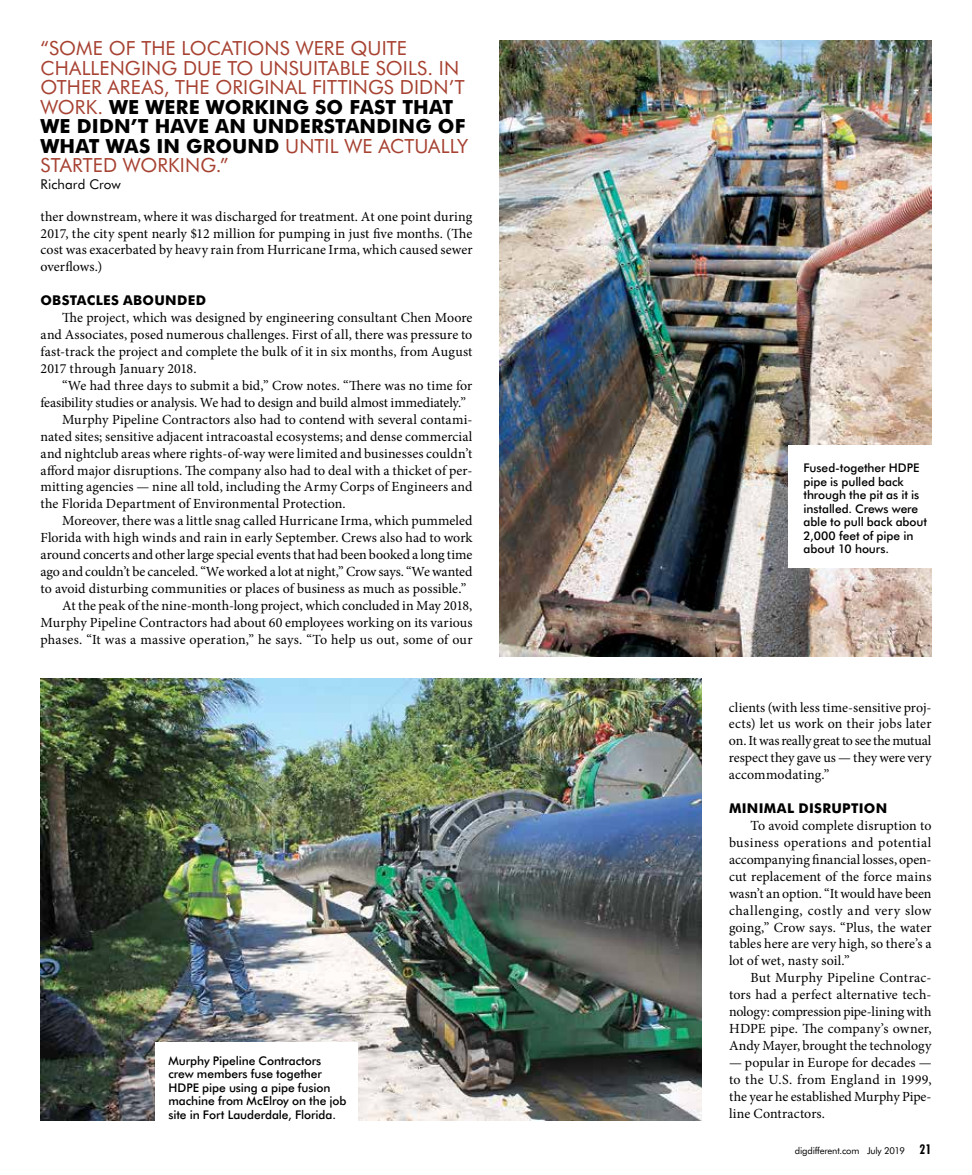
<style>
.page{position:relative;width:972px;height:1175px;background:#fff}
.page>*{position:absolute;margin:0;border:0;box-sizing:border-box;transform-origin:0 0}
.t1{font:19.5px/19.5px "Futura BT";letter-spacing:.005em;color:#a74232}
.t2{font:13.95px/17px "Minion Pro";letter-spacing:.005em;color:#000;text-align:justify}
.t3{font:13.95px "Minion Pro";letter-spacing:-.015em;color:#000}
.t4{font:700 13.5px "Futura BT";letter-spacing:.02em;color:#000}
.t5{font:13.5px "Futura BT";letter-spacing:.005em;color:#000}
.t6{font:500 12px/13.5px "Futura BT";letter-spacing:-.005em;color:#000}
.t7{font:9.45px "Futura BT";letter-spacing:-.02em;color:#000}
.s1{font-weight:700;color:#000}
.s2{font-weight:700;font-stretch:condensed;font-size:13.5px}
</style>
<div class="page">
<img style="left:500px;top:40px;width:432px;height:616px">
<img style="left:40px;top:678px;width:662px;height:442px">
<div style="left:788px;top:446px;width:152px;height:122px;background:#fff"></div>
<div style="left:155px;top:1042px;width:203px;height:78px;background:#fff"></div>
<p class="t1" style="left:40px;top:39px;width:429px">“SOME OF THE LOCATIONS WERE QUITE CHALLENGING DUE TO UNSUITABLE SOILS. IN OTHER AREAS, THE ORIGINAL FITTINGS DIDN’T WORK. <span class="s1">WE WERE WORKING SO FAST THAT WE DIDN’T HAVE AN UNDERSTANDING OF WHAT WAS IN GROUND</span> UNTIL WE ACTUALLY STARTED WORKING.”</p>
<p class="t5" style="left:40px;top:176px;width:82px">Richard Crow</p>
<p class="t2" style="left:40px;top:208px;width:434px">ther downstream, where it was discharged for treatment. At one point during 2017, the city spent nearly $12 million for pumping in just five months. (The cost was exacerbated by heavy rain from Hurricane Irma, which caused sewer overflows.)</p>
<p class="t4" style="left:40px;top:292px;width:167px">OBSTACLES ABOUNDED</p>
<p class="t2" style="left:41px;top:309px;width:434px;text-indent:22px">The project, which was designed by engineering consultant Chen Moore and Associates, posed numerous challenges. First of all, there was pressure to fast-track the project and complete the bulk of it in six months, from August 2017 through January 2018.</p>
<p class="t2" style="left:62px;top:377px;width:412px">“We had three days to submit a bid,” Crow notes. “There was no time for</p>
<p class="t3" style="left:41px;top:393px;width:427px">feasibility studies or analysis. We had to design and build almost immediately.”</p>
<p class="t2" style="left:62px;top:411px;width:412px">Murphy Pipeline Contractors also had to contend with several contami-</p>
<p class="t2" style="left:40px;top:428px;width:433px">nated sites; sensitive adjacent intracoastal ecosystems; and dense commercial</p>
<p class="t2" style="left:40px;top:445px;width:433px">and nightclub areas where rights-of-way were limited and businesses couldn’t</p>
<p class="t2" style="left:40px;top:461px;width:434px">afford major disruptions. The company also had to deal with a thicket of per-</p>
<p class="t2" style="left:40px;top:478px;width:434px">mitting agencies — nine all told, including the Army Corps of Engineers and</p>
<p class="t2" style="left:40px;top:495px;width:307px">the Florida Department of Environmental Protection.</p>
<p class="t2" style="left:62px;top:512px;width:412px">Moreover, there was a little snag called Hurricane Irma, which pummeled</p>
<p class="t2" style="left:40px;top:529px;width:433px">Florida with high winds and rain in early September. Crews also had to work</p>
<p class="t2" style="left:40px;top:546px;width:433px">around concerts and other large special events that had been booked a long time</p>
<p class="t2" style="left:40px;top:563px;width:434px">ago and couldn’t be canceled. “We worked a lot at night,” Crow says. “We wanted</p>
<p class="t2" style="left:40px;top:580px;width:428px">to avoid disturbing communities or places of business as much as possible.”</p>
<p class="t2" style="left:62px;top:597px;width:412px">At the peak of the nine-month-long project, which concluded in May 2018,</p>
<p class="t2" style="left:40px;top:614px;width:434px">Murphy Pipeline Contractors had about 60 employees working on its various</p>
<p class="t2" style="left:40px;top:631px;width:434px">phases. “It was a massive operation,” he says. “To help us out, some of our</p>
<p class="t6" style="left:168px;top:1053px;width:180px">Murphy Pipeline Contractors crew members fuse together<br>HDPE pipe using a pipe fusion machine from McElroy on the job site in Fort Lauderdale, Florida.</p>
<p class="t6" style="left:804px;top:461px;width:125px">Fused-together HDPE pipe is pulled back through the pit as it is installed. Crews were able to pull back about<br>2,000 feet of pipe in about 10 hours.</p>
<p class="t2" style="left:729px;top:698px;width:204px">clients (with less time-sensitive proj&shy;ects) let us work on their jobs later on. It was really great to see the mutual respect they gave us — they were very accommodating.”</p>
<p class="t4" style="left:729px;top:800px;width:160px">MINIMAL DISRUPTION</p>
<p class="t2" style="left:729px;top:817px;width:204px;text-indent:22px">To avoid complete disruption to business operations and potential accompanying financial losses, open&shy;cut replacement of the force mains wasn’t an option. “It would have been challenging, costly and very slow going,” Crow says. “Plus, the water tables here are very high, so there’s a lot of wet, nasty soil.”</p>
<p class="t2" style="left:729px;top:969px;width:204px;text-indent:22px">But Murphy Pipeline Contrac&shy;tors had a perfect alternative tech&shy;nology: compression pipe-lining with HDPE pipe. The company’s owner, Andy Mayer, brought the technology</p>
<p class="t2" style="left:729px;top:1054px;width:204px">— popular in Europe for decades — to the U.S. from England in 1999, the year he established Murphy Pipe&shy;line Contractors.</p>
<p class="t7" style="left:795px;top:1144px;width:138px">digdifferent.com July 2019 <span class="s2">21</span></p>
</div>
